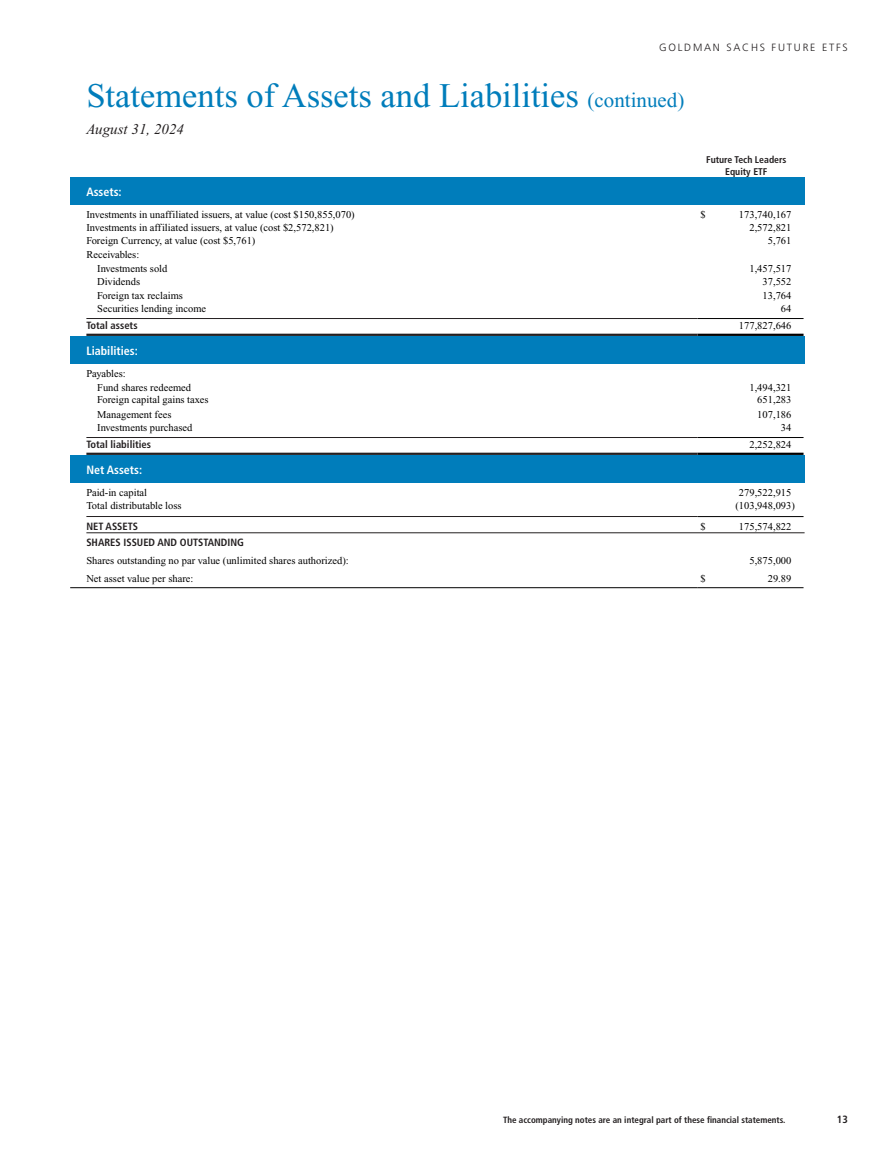
<style>
.page{position:relative;width:891px;height:1161px;background:#fff}
.page>*{position:absolute;margin:0;border:0;box-sizing:border-box;transform-origin:0 0}
.t1{font:34.5px "Times New Roman";color:#007dbb}
.t2{font:italic 15px "Times New Roman";color:#231f20}
.StatementsColoredHea{font:700 condensed 12px "Frutiger LT Std";color:#fff}
.ID0E6DAC{font:10.5px "Times New Roman";color:#000}
.ID0ERMAG{font:10.5px "Times New Roman";color:#000}
.ID0EVFAC_NumberGroup{font:10.5px "Times New Roman";color:#000}
.ID0EEHAG{font:10.5px "Times New Roman";color:#000}
.Caption_TopBorder{font:700 condensed 10.5px "Frutiger LT Std";color:#231f20}
.ID0EFICI{font:10.5px "Times New Roman";color:#000}
.Caption_TopBottomBor{font:700 condensed 10.5px "Frutiger LT Std";color:#231f20}
.t3{font:300 10.5px "Frutiger LT Std";letter-spacing:.17em;color:#231f20}
.ID0EWYDI_NumberGroup{font:10.5px "Times New Roman";color:#000}
.TrademarkSuperscript{font:700 condensed 9.75px/11.7px "Frutiger LT Std";color:#231f20;text-align:center}
.t4{font:700 condensed 9px "Frutiger LT Std";color:#231f20}
.s1{font-size:21px}
</style>
<div class="page">
<hr style="left:698px;top:318px;width:106px;height:1px;background:#000">
<hr style="left:698px;top:334px;width:106px;height:2px;background:#000">
<hr style="left:698px;top:437px;width:106px;height:1px;background:#000">
<hr style="left:698px;top:453px;width:106px;height:2px;background:#000">
<hr style="left:698px;top:516px;width:106px;height:1px;background:#000">
<hr style="left:70px;top:587px;width:628px;height:1px;background:#000">
<hr style="left:698px;top:587px;width:106px;height:1px;background:#000">
<div style="left:70px;top:177px;width:735px;height:27px;background:#007dbb"></div>
<hr style="left:86px;top:318px;width:612px;height:1px;background:#231f20">
<hr style="left:86px;top:334px;width:612px;height:2px;background:#231f20">
<div style="left:70px;top:336px;width:735px;height:27px;background:#007dbb"></div>
<hr style="left:86px;top:437px;width:612px;height:1px;background:#231f20">
<hr style="left:86px;top:453px;width:612px;height:2px;background:#231f20">
<div style="left:70px;top:455px;width:735px;height:27px;background:#007dbb"></div>
<hr style="left:86px;top:516px;width:612px;height:1px;background:#231f20">
<hr style="left:86px;top:532px;width:719px;height:1px;background:#231f20">
<p class="t3" style="left:659px;top:42px;width:190px">GOLDMAN SACHS FUTURE ETFS</p>
<h1 class="t1" style="left:86px;top:77px;width:600px">Statements of Assets and Liabilities <span class="s1">(continued)</span></h1>
<h2 class="t2" style="left:86px;top:121px;width:99px">August 31, 2024</h2>
<p class="TrademarkSuperscript" style="left:706px;top:154px;width:82px">Future Tech Leaders<br>Equity ETF</p>
<p class="StatementsColoredHea" style="left:86px;top:184px;width:37px">Assets:</p>
<p class="ID0E6DAC" style="left:86px;top:209px;width:270px">Investments in unaffiliated issuers, at value (cost $150,855,070)</p>
<p class="ID0EVFAC_NumberGroup" style="left:700px;top:209px;width:7px">$</p>
<p class="ID0EVFAC_NumberGroup" style="left:739px;top:209px;width:54px">173,740,167</p>
<p class="ID0E6DAC" style="left:86px;top:222px;width:249px">Investments in affiliated issuers, at value (cost $2,572,821)</p>
<p class="ID0EVFAC_NumberGroup" style="left:749px;top:222px;width:43px">2,572,821</p>
<p class="ID0E6DAC" style="left:86px;top:235px;width:171px">Foreign Currency, at value (cost $5,761)</p>
<p class="ID0EVFAC_NumberGroup" style="left:768px;top:235px;width:25px">5,761</p>
<p class="ID0EEHAG" style="left:86px;top:249px;width:54px">Receivables:</p>
<p class="ID0ERMAG" style="left:97px;top:263px;width:72px">Investments sold</p>
<p class="ID0EVFAC_NumberGroup" style="left:749px;top:263px;width:43px">1,457,517</p>
<p class="ID0ERMAG" style="left:97px;top:276px;width:44px">Dividends</p>
<p class="ID0EVFAC_NumberGroup" style="left:763px;top:276px;width:30px">37,552</p>
<p class="ID0ERMAG" style="left:97px;top:289px;width:87px">Foreign tax reclaims</p>
<p class="ID0EVFAC_NumberGroup" style="left:763px;top:289px;width:30px">13,764</p>
<p class="ID0ERMAG" style="left:97px;top:303px;width:111px">Securities lending income</p>
<p class="ID0EVFAC_NumberGroup" style="left:781px;top:303px;width:12px">64</p>
<p class="Caption_TopBottomBor" style="left:86px;top:320px;width:53px">Total assets</p>
<p class="ID0EVFAC_NumberGroup" style="left:739px;top:320px;width:54px">177,827,646</p>
<p class="StatementsColoredHea" style="left:86px;top:343px;width:53px">Liabilities:</p>
<p class="ID0EEHAG" style="left:86px;top:368px;width:41px">Payables:</p>
<p class="ID0ERMAG" style="left:97px;top:382px;width:95px">Fund shares redeemed</p>
<p class="ID0EVFAC_NumberGroup" style="left:749px;top:382px;width:43px">1,494,321</p>
<p class="ID0ERMAG" style="left:97px;top:394px;width:113px">Foreign capital gains taxes</p>
<p class="ID0EVFAC_NumberGroup" style="left:757px;top:394px;width:36px">651,283</p>
<p class="ID0ERMAG" style="left:97px;top:408px;width:76px">Management fees</p>
<p class="ID0EVFAC_NumberGroup" style="left:757px;top:408px;width:36px">107,186</p>
<p class="ID0ERMAG" style="left:97px;top:422px;width:97px">Investments purchased</p>
<p class="ID0EVFAC_NumberGroup" style="left:781px;top:422px;width:12px">34</p>
<p class="Caption_TopBottomBor" style="left:86px;top:439px;width:66px">Total liabilities</p>
<p class="ID0EVFAC_NumberGroup" style="left:749px;top:439px;width:43px">2,252,824</p>
<p class="StatementsColoredHea" style="left:86px;top:462px;width:57px">Net Assets:</p>
<p class="ID0EFICI" style="left:86px;top:487px;width:62px">Paid-in capital</p>
<p class="ID0EVFAC_NumberGroup" style="left:739px;top:487px;width:54px">279,522,915</p>
<p class="ID0EFICI" style="left:86px;top:500px;width:97px">Total distributable loss</p>
<p class="ID0EVFAC_NumberGroup" style="left:735px;top:500px;width:61px">(103,948,093)</p>
<p class="Caption_TopBorder" style="left:86px;top:520px;width:53px">NET ASSETS</p>
<p class="ID0EVFAC_NumberGroup" style="left:700px;top:521px;width:7px">$</p>
<p class="ID0EVFAC_NumberGroup" style="left:739px;top:521px;width:54px">175,574,822</p>
<p class="Caption_TopBorder" style="left:86px;top:536px;width:159px">SHARES ISSUED AND OUTSTANDING</p>
<p class="ID0EEHAG" style="left:86px;top:555px;width:264px">Shares outstanding no par value (unlimited shares authorized):</p>
<p class="ID0EVFAC_NumberGroup" style="left:749px;top:555px;width:43px">5,875,000</p>
<p class="ID0EEHAG" style="left:86px;top:573px;width:109px">Net asset value per share:</p>
<p class="ID0EWYDI_NumberGroup" style="left:700px;top:573px;width:7px">$</p>
<p class="ID0EWYDI_NumberGroup" style="left:768px;top:573px;width:25px">29.89</p>
<p class="t4" style="left:503px;top:1115px;width:284px">The accompanying notes are an integral part of these financial statements.</p>
<p class="Caption_TopBorder" style="left:837px;top:1113px;width:12px">13</p>
</div>
